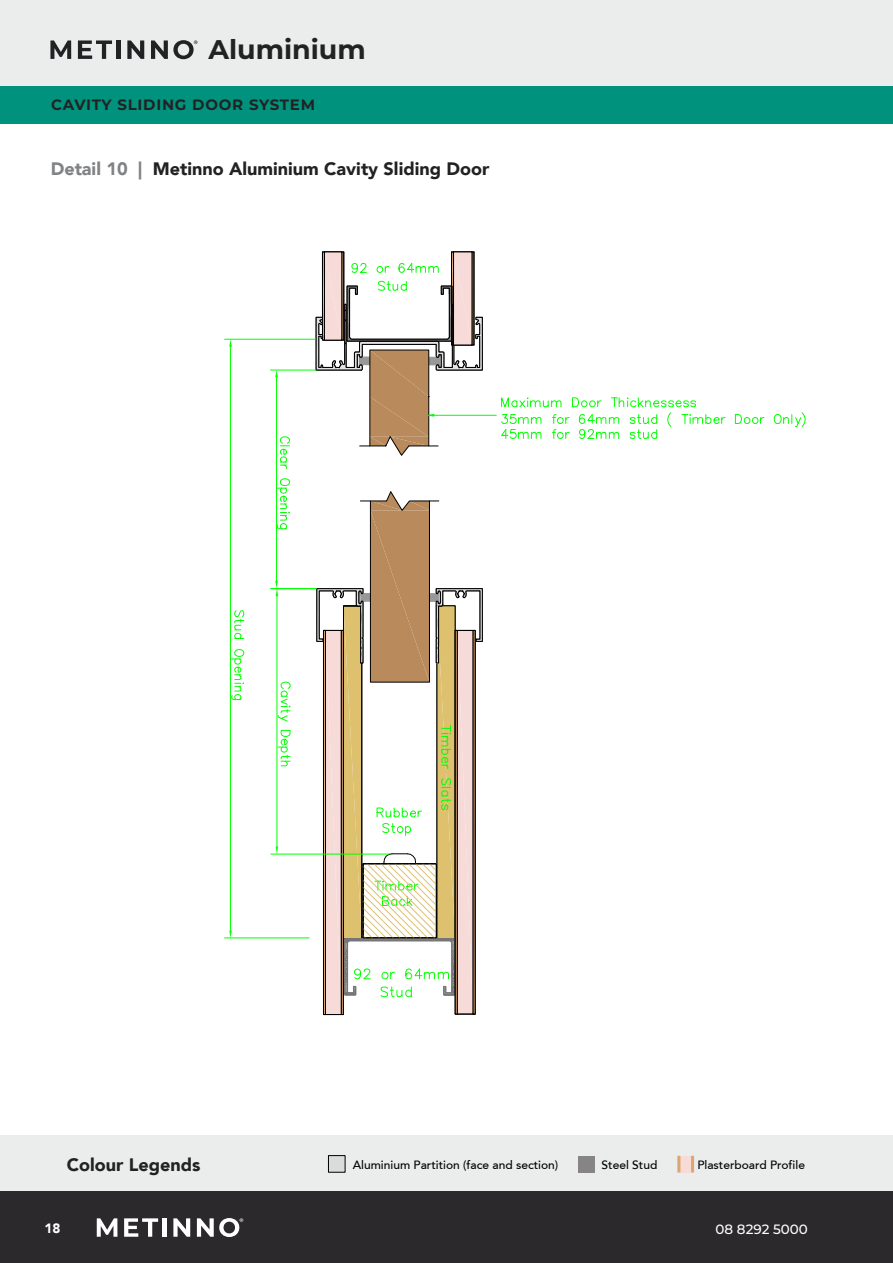
<style>
.page{position:relative;width:893px;height:1263px;background:#fff}
.page>*{position:absolute;margin:0;border:0;box-sizing:border-box;transform-origin:0 0}
.t1{font:700 27px "Montserrat";color:#222223}
.t2{font:900 18px "Avenir 95";color:#222223}
.t3{font:700 15px "Montserrat";letter-spacing:.05em;color:#222223}
.t4{font:500 13.5px "Montserrat";color:#fff}
.t5{font:900 13.5px "Avenir 95";color:#fff}
.t6{font:500 12px "Avenir 65";color:#000}
.s1{color:#808284}
</style>
<div class="page">
<div style="left:0;top:84px;width:893px;height:40px;background:#00927c"></div>
<div style="left:0;top:0;width:893px;height:85px;background:#ebecec"></div>
<svg style="left:50px;top:40px;width:21px;height:19px"></svg>
<svg style="left:78px;top:40px;width:34px;height:19px"></svg>
<div style="left:116px;top:40px;width:5px;height:19px;background:#212223"></div>
<svg style="left:127px;top:40px;width:17px;height:19px"></svg>
<svg style="left:151px;top:40px;width:46px;height:19px"></svg>
<div style="left:0;top:1190px;width:893px;height:73px;background:#2c292c"></div>
<svg style="left:97px;top:1218px;width:20px;height:19px"></svg>
<svg style="left:124px;top:1218px;width:34px;height:19px"></svg>
<hr style="left:163px;top:1218px;width:4px;height:19px;background:#fff">
<svg style="left:173px;top:1218px;width:17px;height:19px"></svg>
<svg style="left:197px;top:1218px;width:46px;height:19px"></svg>
<div style="left:0;top:1135px;width:893px;height:56px;background:#ebecec"></div>
<div style="left:328px;top:1155px;width:17px;height:17px;background:#dbdbdb"></div>
<div style="left:328px;top:1155px;width:17px;height:17px;border:1px solid #000"></div>
<div style="left:578px;top:1156px;width:17px;height:16px;background:#868484"></div>
<div style="left:677px;top:1156px;width:17px;height:16px;background:#f6dbd7"></div>
<hr style="left:677px;top:1156px;width:3px;height:16px;background:#dda56f">
<hr style="left:691px;top:1156px;width:3px;height:16px;background:#dda56f">
<svg style="left:280px;top:436px;width:10px;height:33px"></svg>
<svg style="left:277px;top:478px;width:13px;height:52px"></svg>
<svg style="left:234px;top:610px;width:10px;height:29px"></svg>
<svg style="left:231px;top:649px;width:14px;height:52px"></svg>
<svg style="left:278px;top:681px;width:13px;height:41px"></svg>
<svg style="left:278px;top:730px;width:13px;height:36px"></svg>
<hr style="left:270px;top:370px;width:46px;height:1px;background:#0f0">
<hr style="left:270px;top:588px;width:46px;height:1px;background:#0f0">
<hr style="left:276px;top:377px;width:1px;height:204px;background:#0f0">
<svg style="left:275px;top:370px;width:3px;height:7px"></svg>
<hr style="left:271px;top:854px;width:118px;height:1px;background:#0f0">
<hr style="left:277px;top:596px;width:1px;height:250px;background:#0f0">
<svg style="left:275px;top:581px;width:3px;height:15px"></svg>
<svg style="left:276px;top:846px;width:2px;height:8px"></svg>
<hr style="left:225px;top:339px;width:90px;height:1px;background:#0f0">
<hr style="left:225px;top:937px;width:84px;height:1px;background:#0f0">
<hr style="left:230px;top:347px;width:1px;height:583px;background:#0f0">
<svg style="left:229px;top:339px;width:3px;height:8px"></svg>
<svg style="left:229px;top:930px;width:3px;height:8px"></svg>
<svg style="left:735px;top:414px;width:30px;height:10px"></svg>
<svg style="left:773px;top:412px;width:33px;height:15px"></svg>
<svg style="left:501px;top:397px;width:225px;height:42px"></svg>
<svg style="left:316px;top:252px;width:167px;height:763px"></svg>
<hr style="left:434px;top:415px;width:62px;height:1px;background:#0f0">
<h1 class="t1" style="left:208px;top:38px;width:159px">Aluminium</h1>
<p class="t3" style="left:51px;top:96px;width:265px">CAVITY SLIDING DOOR SYSTEM</p>
<h2 class="t2" style="left:51px;top:161px;width:440px"><span class="s1">Detail 10 |</span> Metinno Aluminium Cavity Sliding Door</h2>
<h2 class="t2" style="left:67px;top:1157px;width:135px">Colour Legends</h2>
<p class="t6" style="left:353px;top:1160px;width:207px">Aluminium Partition (face and section)</p>
<p class="t6" style="left:602px;top:1160px;width:57px">Steel Stud</p>
<p class="t6" style="left:697px;top:1160px;width:109px">Plasterboard Profile</p>
<p class="t5" style="left:44px;top:1222px;width:17px">18</p>
<p class="t4" style="left:716px;top:1224px;width:94px">08 8292 5000</p>
</div>
